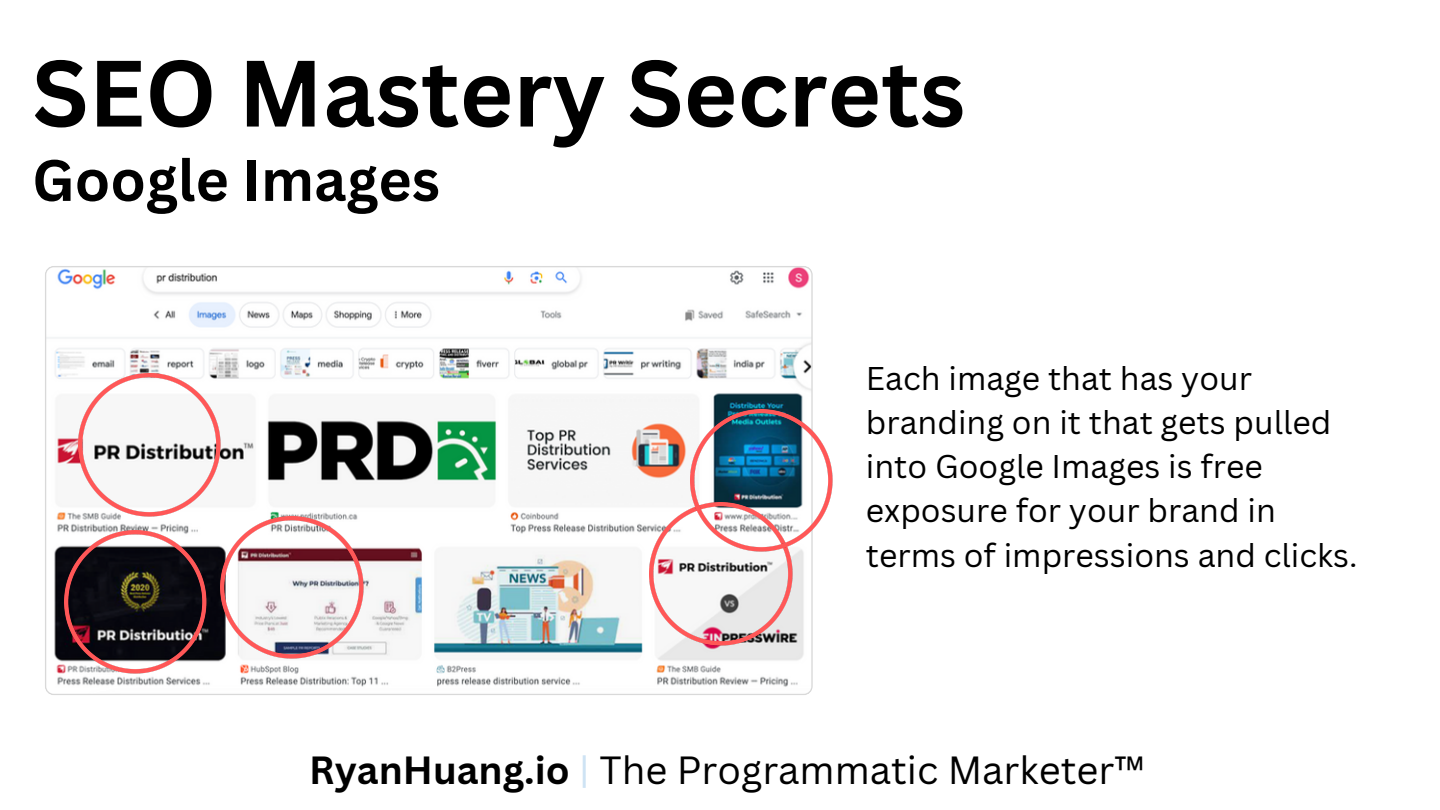
<style>
.page{position:relative;width:1440px;height:810px;background:#fff}
.page>*{position:absolute;margin:0;border:0;box-sizing:border-box;transform-origin:0 0}
.t1{font:700 92px "Canva Sans";color:#000}
.t2{font:700 57px "Canva Sans";color:#000}
.t3{font:38.3px "Canva Sans";color:#000}
.t4{font:32px/44.2px "Canva Sans";color:#000}
.s1{font-weight:700}
.s2{color:#cee3f4}
</style>
<div class="page">
<svg style="left:45px;top:266px;width:768px;height:429px"></svg>
<img style="left:64px;top:531px;width:143px;height:142px">
<img style="left:221px;top:516px;width:142px;height:143px">
<img style="left:650px;top:503px;width:142px;height:142px">
<img style="left:78px;top:374px;width:143px;height:142px">
<img style="left:690px;top:409px;width:143px;height:143px">
<p class="t1" style="left:32px;top:28px;width:935px">SEO Mastery Secrets</p>
<p class="t2" style="left:32px;top:140px;width:409px">Google Images</p>
<p class="t4" style="left:866px;top:355px;width:493px">Each image that has your branding on it that gets pulled into Google Images is free exposure for your brand in terms of impressions and clicks.</p>
<p class="t3" style="left:309px;top:743px;width:837px"><span class="s1">RyanHuang.io</span> <span class="s2">|</span> The Programmatic Marketer™</p>
</div>
